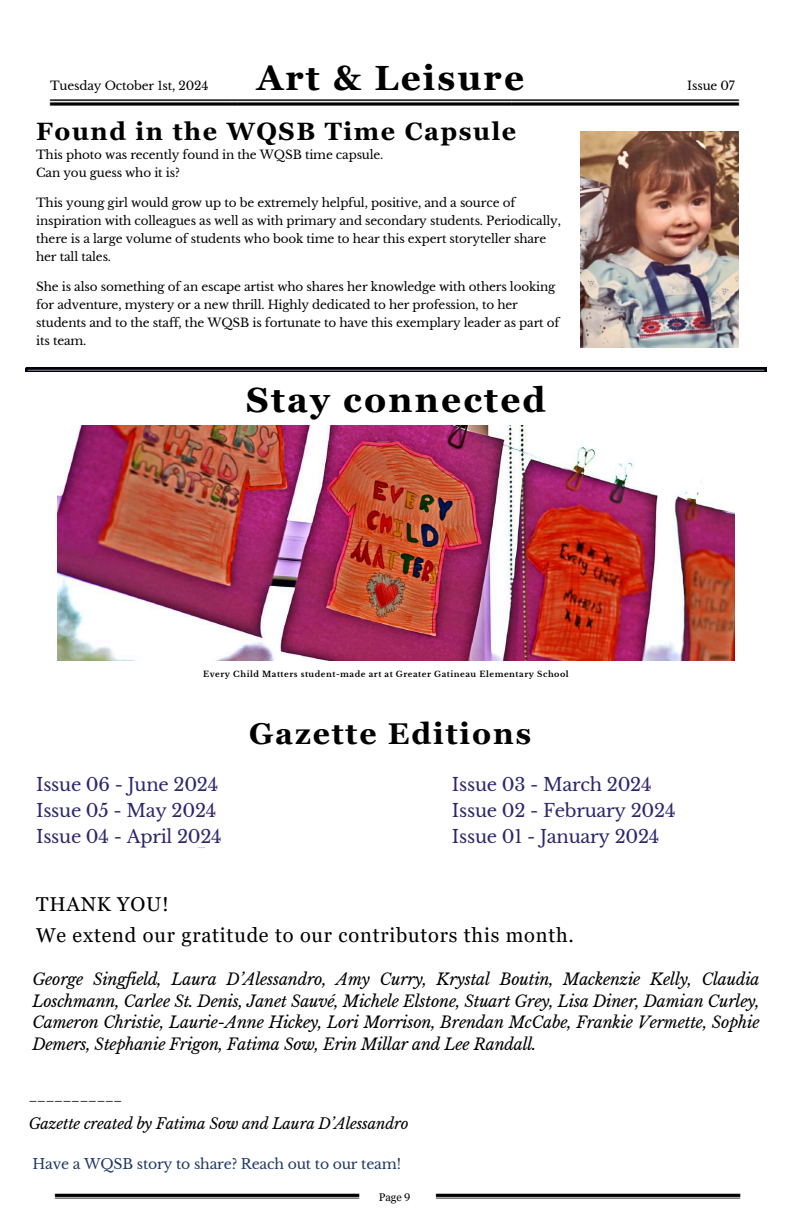
<style>
.page{position:relative;width:792px;height:1225px;background:#fff}
.page>*{position:absolute;margin:0;border:0;box-sizing:border-box;transform-origin:0 0}
.t1{font:700 35px "Georgia Pro";letter-spacing:.065em;color:#000}
.t2{font:700 30px "Georgia Pro";letter-spacing:.065em;color:#000}
.t3{font:700 25px "Georgia Pro";letter-spacing:.065em;color:#000}
.t4{font:20px/30.8px "Georgia Pro";letter-spacing:.04em;color:#000}
.t5{font:18px/26.2px "Libre Baskerville";letter-spacing:-.015em;color:#2e266d}
.t6{font:italic 16px/21.8px "Libre Baskerville";letter-spacing:-.015em;color:#000;text-align:justify}
.t7{font:italic 15px "Libre Baskerville";letter-spacing:-.015em;color:#000}
.t8{font:14px "Libre Baskerville";letter-spacing:-.015em;color:#1f3864}
.t9{font:12px/18px "Libre Baskerville";letter-spacing:-.015em;color:#000}
.t10{font:11px "Georgia Pro";color:#000}
.t11{font:700 8px "Libre Baskerville";letter-spacing:.065em;color:#000}
</style>
<div class="page">
<img style="left:54px;top:1193px;width:306px;height:6px">
<img style="left:49px;top:99px;width:691px;height:7px">
<img style="left:435px;top:1193px;width:306px;height:6px">
<img style="left:580px;top:132px;width:158px;height:215px">
<svg style="left:26px;top:368px;width:740px;height:3px;background:#2d3139"></svg>
<img style="left:58px;top:425px;width:676px;height:235px">
<p class="t9" style="left:50px;top:76px;width:160px">Tuesday October 1st, 2024</p>
<h1 class="t1" style="left:257px;top:58px;width:269px">Art &amp; Leisure</h1>
<h3 class="t3" style="left:36px;top:117px;width:482px">Found in the WQSB Time Capsule</h3>
<p class="t9" style="left:36px;top:146px;width:349px">This photo was recently found in the WQSB time capsule.<br>Can you guess who it is?</p>
<p class="t9" style="left:36px;top:194px;width:526px">This young girl would grow up to be extremely helpful, positive, and a source of inspiration with colleagues as well as with primary and secondary students. Periodically, there is a large volume of students who book time to hear this expert storyteller share her tall tales.</p>
<p class="t9" style="left:36px;top:278px;width:525px">She is also something of an escape artist who shares her knowledge with others looking for adventure, mystery or a new thrill. Highly dedicated to her profession, to her students and to the staff, the WQSB is fortunate to have this exemplary leader as part of its team.</p>
<h1 class="t1" style="left:246px;top:380px;width:301px">Stay connected</h1>
<p class="t9" style="left:687px;top:76px;width:49px">Issue 07</p>
<p class="t11" style="left:203px;top:668px;width:367px">Every Child Matters student-made art at Greater Gatineau Elementary School</p>
<h3 class="t5" style="left:36px;top:770px;width:187px">Issue 06 - June 2024<br>Issue 05 - May 2024<br>Issue 04 - April 2024</h3>
<h2 class="t2" style="left:249px;top:716px;width:283px">Gazette Editions</h2>
<h3 class="t5" style="left:452px;top:771px;width:225px">Issue 03 - March 2024<br>Issue 02 - February 2024<br>Issue 01 - January 2024</h3>
<h3 class="t4" style="left:36px;top:888px;width:539px">THANK YOU!<br>We extend our gratitude to our contributors this month.</h3>
<p class="t6" style="left:32px;top:967px;width:729px">George Singfield, Laura D’Alessandro, Amy Curry, Krystal Boutin, Mackenzie Kelly, Claudia Loschmann, Carlee St. Denis, Janet Sauvé, Michele Elstone, Stuart Grey, Lisa Diner, Damian Curley, Cameron Christie, Laurie-Anne Hickey, Lori Morrison, Brendan McCabe, Frankie Vermette, Sophie Demers, Stephanie Frigon, Fatima Sow, Erin Millar and Lee Randall.</p>
<p class="t7" style="left:29px;top:1114px;width:381px">Gazette created by Fatima Sow and Laura D’Alessandro</p>
<p class="t8" style="left:32px;top:1154px;width:370px">Have a WQSB story to share? Reach out to our team!</p>
<p class="t10" style="left:379px;top:1190px;width:33px">Page 9</p>
</div>
